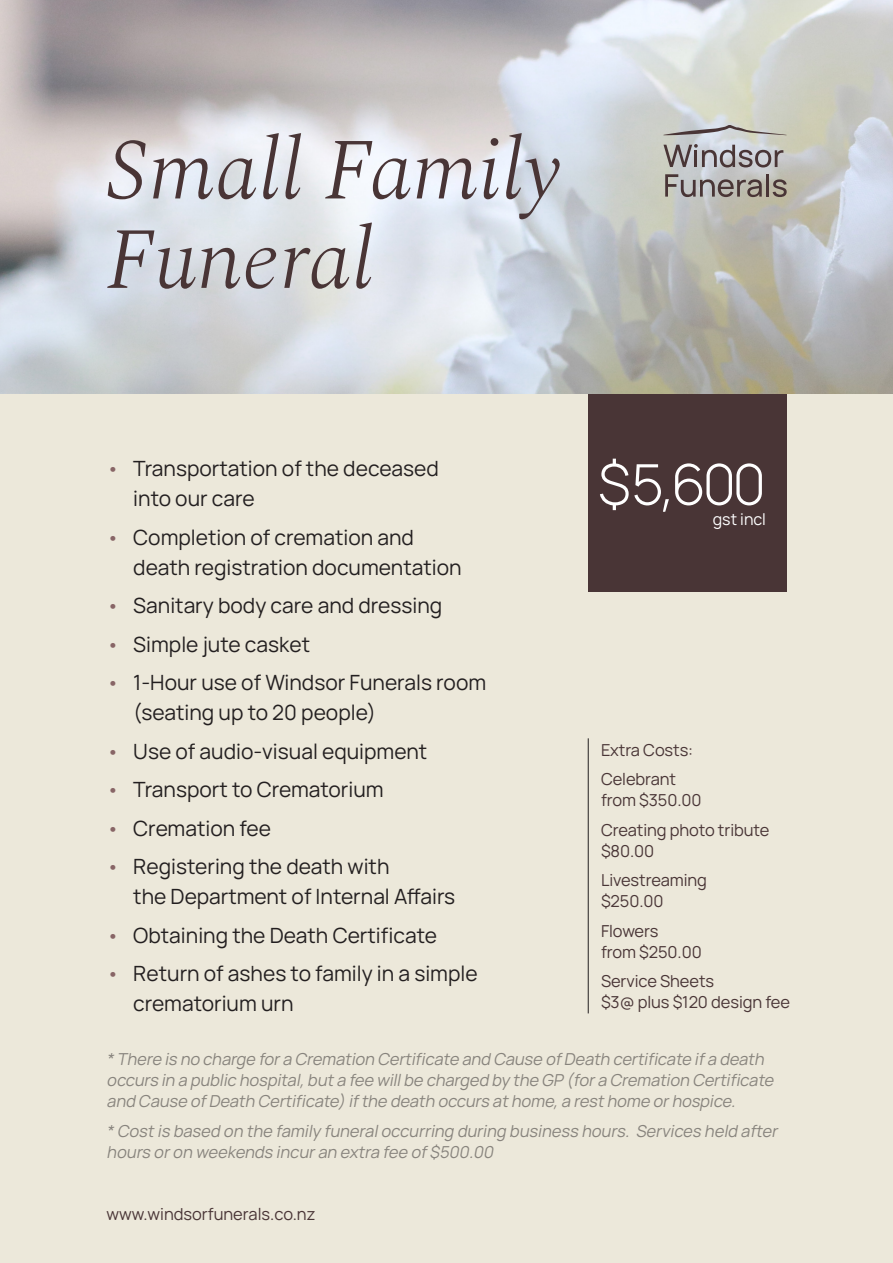
<style>
.page{position:relative;width:893px;height:1263px;background:#ece8da}
.page>*{position:absolute;margin:0;border:0;box-sizing:border-box;transform-origin:0 0}
.t1{font:italic 300 87px/89.4px "Spectral";color:#493536}
.t2{font:300 56.1px "Hauora";color:#fff}
.t3{font:21px/30px "Hauora";color:#231f20}
.t4{font:italic 16.5px/21px "Hauora";color:#231f20}
.t5{font:16.5px/21px "Hauora";letter-spacing:-.005em;color:#493536}
.t6{font:16.05px "Hauora";color:#fff}
.s1{color:#886566}
</style>
<div class="page">
<div style="left:588px;top:393px;width:199px;height:199px;background:#493536"></div>
<img style="left:0;top:0;width:893px;height:393px">
<svg style="left:663px;top:125px;width:124px;height:10px"></svg>
<svg style="left:663px;top:144px;width:120px;height:23px;background:#a4a1a4"></svg>
<svg style="left:665px;top:174px;width:97px;height:23px;background:#9d9897"></svg>
<hr style="left:766px;top:174px;width:3px;height:23px;background:#493536">
<svg style="left:773px;top:179px;width:14px;height:18px"></svg>
<hr style="left:588px;top:738px;width:1px;height:275px;background:#231f20">
<p class="t1" style="left:106px;top:119px;width:455px">Small Family<br>Funeral</p>
<p class="t3" style="left:133px;top:452px;width:307px;text-indent:-27px"><span class="s1">•</span> Transportation of the deceased into our care</p>
<p class="t3" style="left:133px;top:521px;width:330px;text-indent:-27px"><span class="s1">•</span> Completion of cremation and death registration documentation</p>
<p class="t3" style="left:106px;top:589px;width:338px"><span class="s1">•</span> Sanitary body care and dressing</p>
<p class="t3" style="left:106px;top:628px;width:205px"><span class="s1">•</span> Simple jute casket</p>
<p class="t3" style="left:133px;top:666px;width:354px;text-indent:-27px"><span class="s1">•</span> 1-Hour use of Windsor Funerals room (seating up to 20 people)</p>
<p class="t3" style="left:106px;top:735px;width:322px"><span class="s1">•</span> Use of audio-visual equipment</p>
<p class="t3" style="left:106px;top:773px;width:279px"><span class="s1">•</span> Transport to Crematorium</p>
<p class="t3" style="left:106px;top:812px;width:166px"><span class="s1">•</span> Cremation fee</p>
<p class="t3" style="left:133px;top:850px;width:323px;text-indent:-27px"><span class="s1">•</span> Registering the death with<br>the Department of Internal Affairs</p>
<p class="t3" style="left:106px;top:919px;width:332px"><span class="s1">•</span> Obtaining the Death Certificate</p>
<p class="t3" style="left:133px;top:957px;width:346px;text-indent:-27px"><span class="s1">•</span> Return of ashes to family in a simple crematorium urn</p>
<p class="t2" style="left:598px;top:443px;width:169px">$5,600</p>
<p class="t6" style="left:713px;top:507px;width:55px">gst incl</p>
<p class="t5" style="left:601px;top:738px;width:94px">Extra Costs:</p>
<p class="t5" style="left:601px;top:768px;width:102px">Celebrant from $350.00</p>
<p class="t5" style="left:601px;top:818px;width:170px">Creating photo tribute $80.00</p>
<p class="t5" style="left:601px;top:869px;width:108px">Livestreaming $250.00</p>
<p class="t5" style="left:601px;top:919px;width:102px">Flowers<br>from $250.00</p>
<p class="t5" style="left:601px;top:970px;width:191px">Service Sheets<br>$3@ plus $120 design fee</p>
<p class="t4" style="left:107px;top:1047px;width:672px">*There is no charge fora Cremation Certificate and Cause ofDeath certificate ifa death occurs in a public hospital,buta fee willbe charged by the GP (fora Cremation Certificate and Cause ofDeath Certificate)ifthe death occurs athome,a resthome orhospice.</p>
<p class="t4" style="left:107px;top:1119px;width:676px">*Costis based on the family funeraloccurring during business hours. Services held after hours oron weekends incuran extra fee of$500.00</p>
<p class="t5" style="left:107px;top:1203px;width:210px">www.windsorfunerals.co.nz</p>
</div>
